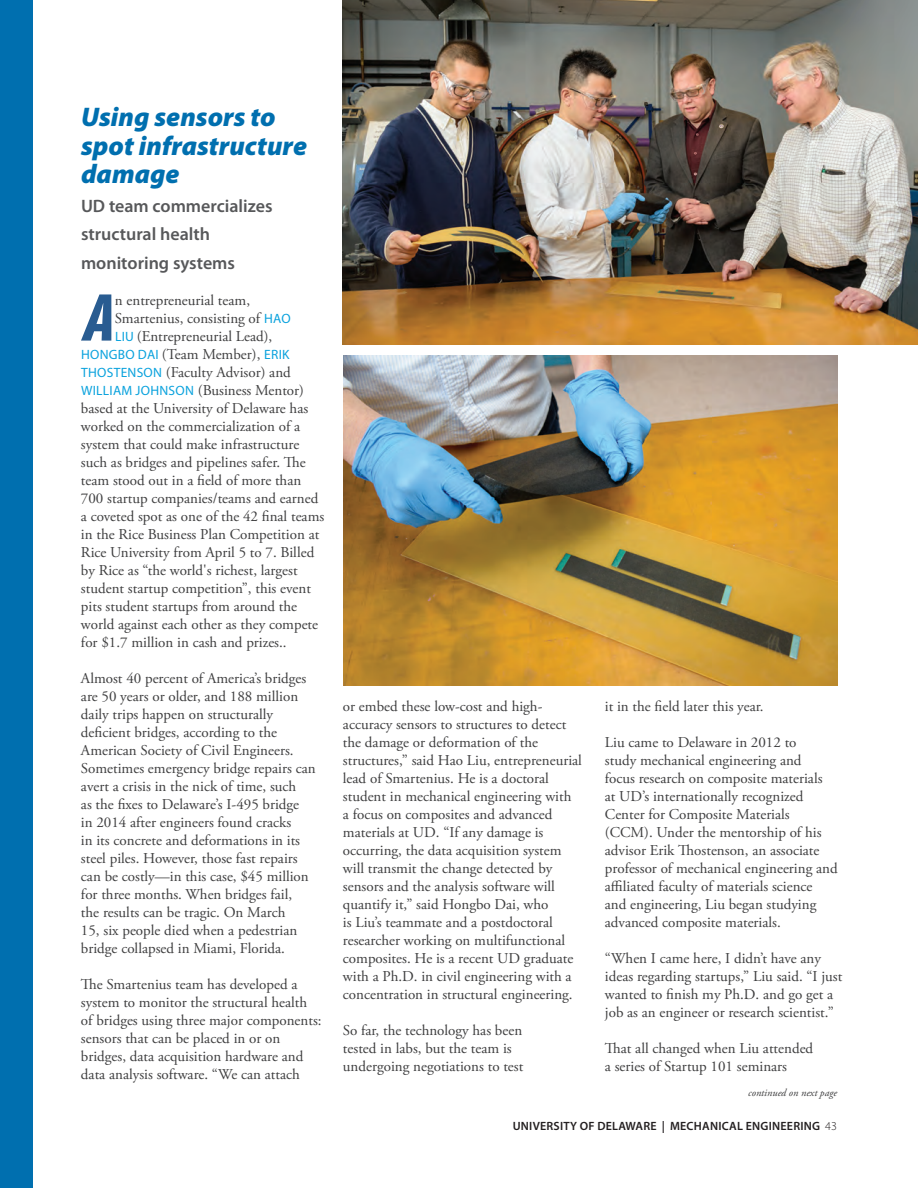
<style>
.page{position:relative;width:918px;height:1188px;background:#fff}
.page>*{position:absolute;margin:0;border:0;box-sizing:border-box;transform-origin:0 0}
.ME_BODY{font:italic 900 condensed 68.4px "Myriad Pro";color:#295c91}
.ME_BASIC_HED{font:italic 900 27px/28.5px "Myriad Pro";color:#006faf}
.ME_BODY-2{font:600 18px/28.5px "Myriad Pro";color:#57585a}
.ME_BODY-3{font:15px/18px "Adobe Garamond Pro";color:#3e3e3f}
.ME_BODY-4{font:13.5px "Myriad Pro";letter-spacing:.02em;color:#0aa2dd}
.t1{font:600 12px "Myriad Pro";letter-spacing:.02em;color:#231f20}
.ME_Donor_List{font:italic 10.5px "Adobe Garamond Pro";color:#3e3e3f}
.s1{font-family:"Myriad Pro";font-size:13.5px;color:#0aa2dd}
.s2{font-family:"Adobe Garamond Pro";font-size:15px;color:#3e3e3f}
.s3{font-weight:300}
</style>
<div class="page">
<div style="left:0;top:0;width:32px;height:1188px;background:#006faf"></div>
<img style="left:343px;top:0;width:575px;height:345px">
<img style="left:344px;top:356px;width:494px;height:329px">
<p class="ME_BASIC_HED" style="left:81px;top:103px;width:228px">Using sensors to spot infrastructure damage</p>
<p class="ME_BODY-2" style="left:81px;top:192px;width:193px">UD team commercializes structural health monitoring systems</p>
<p class="ME_BODY" style="left:84px;top:281px;width:33px">A</p>
<p class="ME_BODY-3" style="left:115px;top:291px;width:177px">n entrepreneurial team,<br>Smartenius, consisting of <span class="s1">HAO<br>LIU</span> (Entrepreneurial Lead),</p>
<p class="ME_BODY-4" style="left:81px;top:347px;width:210px">HONGBO DAI <span class="s2">(Team Member),</span> ERIK</p>
<p class="ME_BODY-3" style="left:81px;top:363px;width:245px"><span class="s1">THOSTENSON</span> (Faculty Advisor) and <span class="s1">WILLIAM JOHNSON</span> (Business Mentor) based at the University of Delaware has worked on the commercialization of a system that could make infrastructure such as bridges and pipelines safer. The team stood out in a field of more than 700 startup companies/teams and earned a coveted spot as one of the 42 final teams in the Rice Business Plan Competition at Rice University from April 5 to 7. Billed by Rice as “the world's richest, largest student startup competition”, this event pits student startups from around the world against each other as they compete for $1.7 million in cash and prizes..</p>
<p class="ME_BODY-3" style="left:81px;top:669px;width:236px">Almost 40 percent of America’s bridges are 50 years or older, and 188 million daily trips happen on structurally deficient bridges, according to the American Society of Civil Engineers.<br>Sometimes emergency bridge repairs can avert a crisis in the nick of time, such<br>as the fixes to Delaware’s I-495 bridge<br>in 2014 after engineers found cracks<br>in its concrete and deformations in its steel piles. However, those fast repairs can be costly—in this case, $45 million for three months. When bridges fail,<br>the results can be tragic. On March<br>15, six people died when a pedestrian bridge collapsed in Miami, Florida.</p>
<p class="ME_BODY-3" style="left:81px;top:975px;width:242px">The Smartenius team has developed a system to monitor the structural health of bridges using three major components: sensors that can be placed in or on bridges, data acquisition hardware and data analysis software. “We can attach</p>
<p class="ME_BODY-3" style="left:343px;top:697px;width:241px">or embed these low-cost and high&shy;accuracy sensors to structures to detect the damage or deformation of the structures,” said Hao Liu, entrepreneurial lead of Smartenius. He is a doctoral student in mechanical engineering with<br>a focus on composites and advanced materials at UD. “If any damage is occurring, the data acquisition system will transmit the change detected by sensors and the analysis software will quantify it,” said Hongbo Dai, who<br>is Liu’s teammate and a postdoctoral researcher working on multifunctional composites. He is a recent UD graduate with a Ph.D. in civil engineering with a concentration in structural engineering.</p>
<p class="ME_BODY-3" style="left:343px;top:1021px;width:182px">So far, the technology has been tested in labs, but the team is undergoing negotiations to test</p>
<p class="ME_BODY-3" style="left:605px;top:697px;width:160px">it in the field later this year.</p>
<p class="ME_BODY-3" style="left:605px;top:733px;width:234px">Liu came to Delaware in 2012 to<br>study mechanical engineering and<br>focus research on composite materials<br>at UD’s internationally recognized Center for Composite Materials (CCM). Under the mentorship of his advisor Erik Thostenson, an associate professor of mechanical engineering and affiliated faculty of materials science and engineering, Liu began studying advanced composite materials.</p>
<p class="ME_BODY-3" style="left:605px;top:949px;width:239px">“When I came here, I didn’t have any ideas regarding startups,” Liu said. “I just wanted to finish my Ph.D. and go get a job as an engineer or research scientist.”</p>
<p class="ME_BODY-3" style="left:605px;top:1039px;width:210px">That all changed when Liu attended a series of Startup 101 seminars</p>
<p class="ME_Donor_List" style="left:748px;top:1087px;width:90px">continued on next page</p>
<p class="t1" style="left:513px;top:1119px;width:326px">UNIVERSITY OF DELAWARE | MECHANICAL ENGINEERING <span class="s3">43</span></p>
</div>
